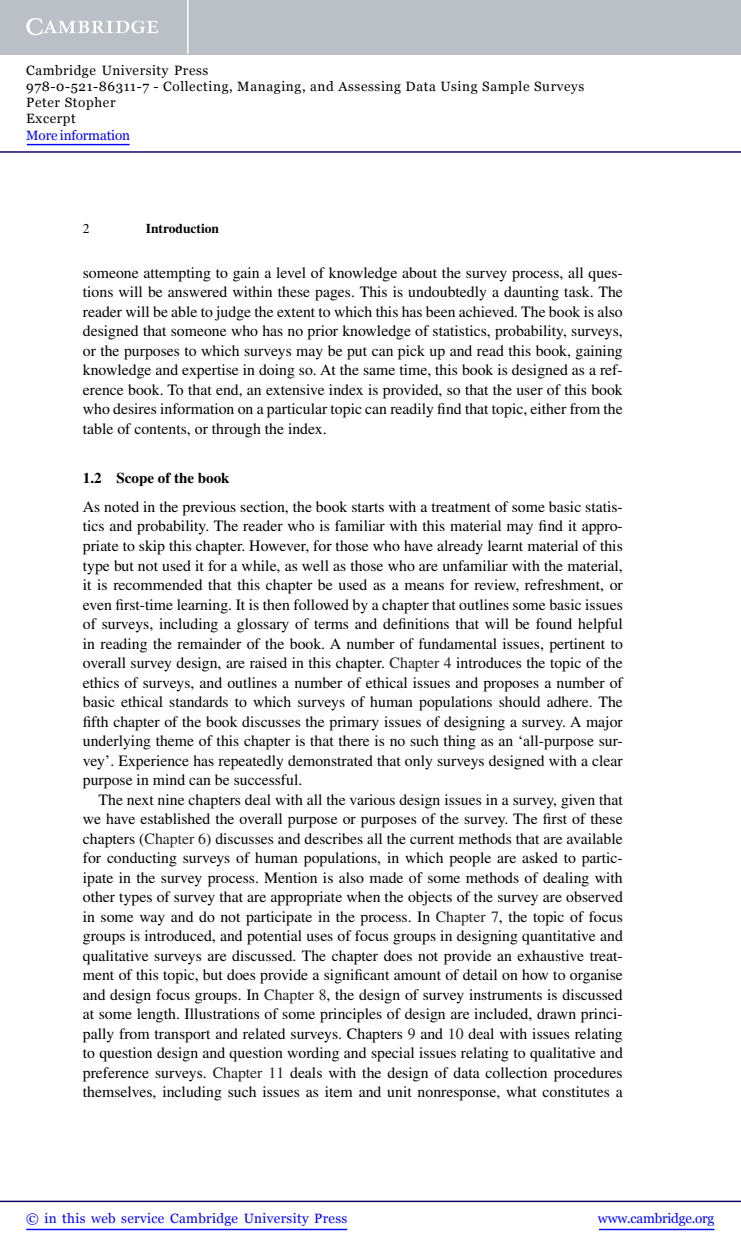
<style>
.page{position:relative;width:741px;height:1253px;background:#fff}
.page>*{position:absolute;margin:0;border:0;box-sizing:border-box;transform-origin:0 0}
.t1{font:15.75px/19.5px "Times LT Std";color:#000;text-align:justify}
.t2{font:700 15px "Times LT Std";color:#000}
.t3{font:13.5px/16.2px "Georgia";letter-spacing:.045em;color:#000}
.t4{font:13.5px "Georgia";letter-spacing:.025em;color:#00f}
.t5{font:13.5px "Georgia";letter-spacing:-.015em;color:#00f}
.t6{font:13.5px "Georgia";letter-spacing:-.01em;color:#00f}
.t7{font:700 13.5px "Times LT Std";color:#000}
.t8{font:13.5px "Times LT Std";color:#000}
.s1{color:#231f20}
</style>
<div class="page">
<div style="left:0;top:0;width:741px;height:54px;background:#bac0c6"></div>
<svg style="left:26px;top:18px;width:132px;height:17px"></svg>
<hr style="left:187px;top:0;width:2px;height:54px;background:#fff">
<hr style="left:0;top:151px;width:741px;height:2px;background:#150666">
<hr style="left:27px;top:144px;width:103px;height:1px;background:#00f">
<hr style="left:599px;top:1228px;width:115px;height:2px;background:#00f">
<hr style="left:0;top:1200px;width:741px;height:2px;background:#150666">
<hr style="left:26px;top:1228px;width:321px;height:2px;background:#00f">
<p class="t3" style="left:26px;top:62px;width:560px">Cambridge University Press<br>978-0-521-86311-7 - Collecting, Managing, and Assessing Data Using Sample Surveys Peter Stopher<br>Excerpt</p>
<p class="t6" style="left:26px;top:127px;width:105px">More information</p>
<p class="t8" style="left:83px;top:221px;width:8px">2</p>
<p class="t7" style="left:146px;top:220px;width:75px">Introduction</p>
<p class="t1" style="left:83px;top:263px;width:542px">someone attempting to gain a level of knowledge about the survey process, all ques&shy;tions will be answered within these pages. This is undoubtedly a daunting task. The reader will be able to judge the extent to which this has been achieved. The book is also designed that someone who has no prior knowledge of statistics, probability, surveys, or the purposes to which surveys may be put can pick up and read this book, gaining knowledge and expertise in doing so. At the same time, this book is designed as a ref&shy;erence book. To that end, an extensive index is provided, so that the user of this book who desires information on a particular topic can readily find that topic, either from the table of contents, or through the index.</p>
<p class="t2" style="left:83px;top:469px;width:148px">1.2 Scope of the book</p>
<p class="t1" style="left:83px;top:497px;width:542px">As noted in the previous section, the book starts with a treatment of some basic statis-</p>
<p class="t1" style="left:83px;top:516px;width:541px">tics and probability. The reader who is familiar with this material may find it appro-</p>
<p class="t1" style="left:83px;top:536px;width:541px">priate to skip this chapter. However, for those who have already learnt material of this</p>
<p class="t1" style="left:83px;top:555px;width:542px">type but not used it for a while, as well as those who are unfamiliar with the material,</p>
<p class="t1" style="left:83px;top:575px;width:542px">it is recommended that this chapter be used as a means for review, refreshment, or</p>
<p class="t1" style="left:83px;top:594px;width:542px">even first-time learning. It is then followed by a chapter that outlines some basic issues</p>
<p class="t1" style="left:83px;top:614px;width:541px">of surveys, including a glossary of terms and definitions that will be found helpful</p>
<p class="t1" style="left:83px;top:633px;width:542px">in reading the remainder of the book. A number of fundamental issues, pertinent to</p>
<p class="t1" style="left:83px;top:653px;width:541px">overall survey design, are raised in this chapter. <span class="s1">Chapter 4</span> introduces the topic of the</p>
<p class="t1" style="left:83px;top:672px;width:542px">ethics of surveys, and outlines a number of ethical issues and proposes a number of</p>
<p class="t1" style="left:83px;top:692px;width:542px">basic ethical standards to which surveys of human populations should adhere. The</p>
<p class="t1" style="left:83px;top:711px;width:541px">fifth chapter of the book discusses the primary issues of designing a survey. A major</p>
<p class="t1" style="left:83px;top:731px;width:542px">underlying theme of this chapter is that there is no such thing as an ‘all-purpose sur-</p>
<p class="t1" style="left:83px;top:750px;width:542px">vey’. Experience has repeatedly demonstrated that only surveys designed with a clear</p>
<p class="t1" style="left:83px;top:770px;width:221px">purpose in mind can be successful.</p>
<p class="t1" style="left:99px;top:789px;width:526px">The next nine chapters deal with all the various design issues in a survey, given that</p>
<p class="t1" style="left:83px;top:809px;width:541px">we have established the overall purpose or purposes of the survey. The first of these</p>
<p class="t1" style="left:83px;top:828px;width:541px">chapters (<span class="s1">Chapter 6</span>) discusses and describes all the current methods that are available</p>
<p class="t1" style="left:83px;top:848px;width:542px">for conducting surveys of human populations, in which people are asked to partic-</p>
<p class="t1" style="left:83px;top:867px;width:541px">ipate in the survey process. Mention is also made of some methods of dealing with</p>
<p class="t1" style="left:83px;top:887px;width:542px">other types of survey that are appropriate when the objects of the survey are observed</p>
<p class="t1" style="left:83px;top:906px;width:542px">in some way and do not participate in the process. In <span class="s1">Chapter 7</span>, the topic of focus</p>
<p class="t1" style="left:83px;top:926px;width:542px">groups is introduced, and potential uses of focus groups in designing quantitative and</p>
<p class="t1" style="left:83px;top:945px;width:542px">qualitative surveys are discussed. The chapter does not provide an exhaustive treat-</p>
<p class="t1" style="left:83px;top:965px;width:542px">ment of this topic, but does provide a significant amount of detail on how to organise</p>
<p class="t1" style="left:83px;top:984px;width:541px">and design focus groups. In <span class="s1">Chapter 8</span>, the design of survey instruments is discussed</p>
<p class="t1" style="left:83px;top:1004px;width:542px">at some length. Illustrations of some principles of design are included, drawn princi-</p>
<p class="t1" style="left:83px;top:1023px;width:542px">pally from transport and related surveys. Chapters <span class="s1">9</span> and <span class="s1">10</span> deal with issues relating</p>
<p class="t1" style="left:83px;top:1043px;width:542px">to question design and question wording and special issues relating to qualitative and</p>
<p class="t1" style="left:83px;top:1062px;width:541px">preference surveys. <span class="s1">Chapter 11</span> deals with the design of data collection procedures</p>
<p class="t1" style="left:83px;top:1082px;width:542px">themselves, including such issues as item and unit nonresponse, what constitutes a</p>
<p class="t4" style="left:26px;top:1211px;width:323px">© in this web service Cambridge University Press</p>
<p class="t5" style="left:598px;top:1211px;width:118px">www.cambridge.org</p>
</div>
